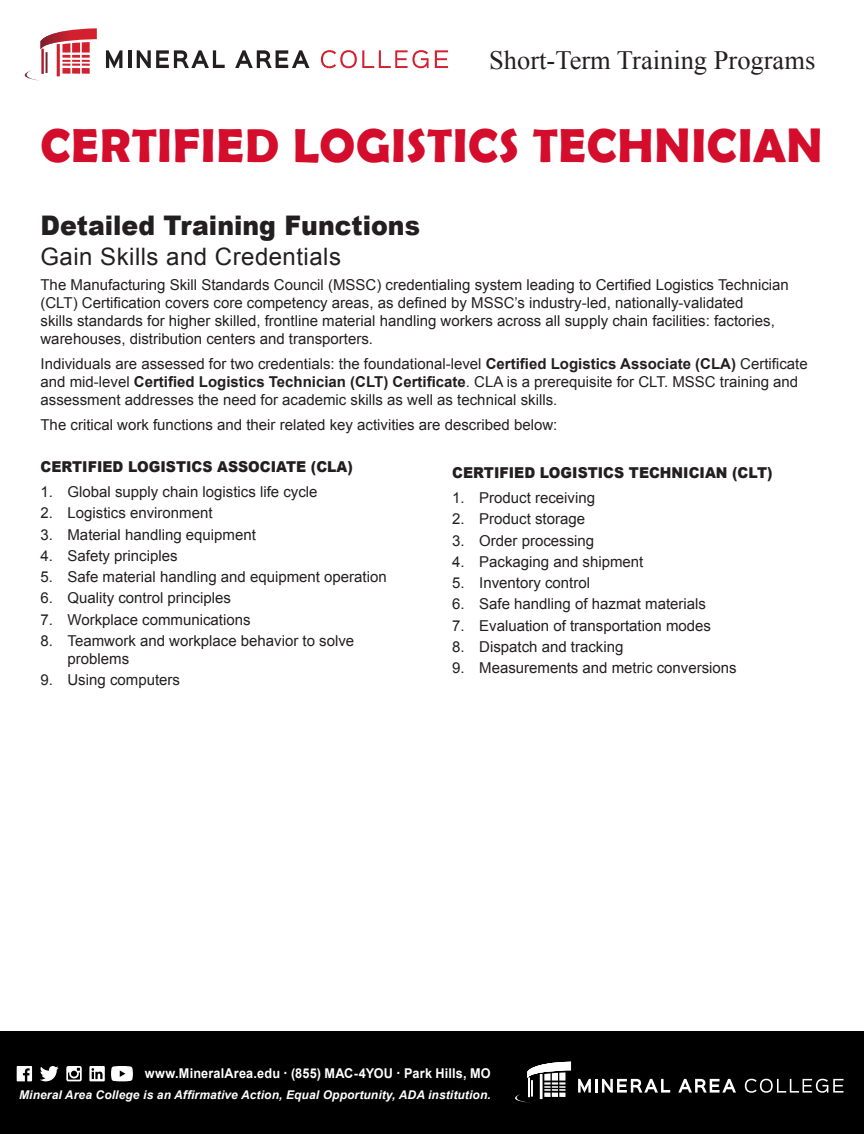
<style>
.page{position:relative;width:864px;height:1134px;background:#fff}
.page>*{position:absolute;margin:0;border:0;box-sizing:border-box;transform-origin:0 0}
.NAME_OF_CERT{font:700 47.7px "Berlin Sans FB Demi";letter-spacing:.02em;color:#d30d2b}
.HEADER_1{font:900 27px "Arial";color:#231f20;scale:.93 1}
.t1{font:26.4px "Times New Roman";color:#231f20}
.HEADER_1-2{font:24px "Arial";letter-spacing:.02em;color:#231f20}
.BODY{font:15px/18px "Arial";color:#231f20}
.header_2{font:900 15px "Arial";color:#231f20;scale:.93 1}
.t2{font:700 13.5px "Arial";letter-spacing:.015em;color:#fff;scale:.94 1}
.t3{font:italic 700 12px "Arial";letter-spacing:.01em;color:#fff}
.s1{font-weight:700}
</style>
<div class="page">
<svg style="left:106px;top:50px;width:16px;height:18px"></svg>
<hr style="left:128px;top:50px;width:3px;height:18px;background:#231f20">
<svg style="left:137px;top:50px;width:88px;height:18px"></svg>
<svg style="left:235px;top:50px;width:75px;height:18px"></svg>
<svg style="left:321px;top:50px;width:108px;height:18px"></svg>
<svg style="left:435px;top:50px;width:13px;height:18px"></svg>
<svg style="left:24px;top:28px;width:73px;height:53px"></svg>
<div style="left:0;top:1032px;width:864px;height:102px;background:#000001"></div>
<svg style="left:578px;top:1079px;width:13px;height:14px"></svg>
<hr style="left:595px;top:1079px;width:3px;height:14px;background:#fff">
<svg style="left:602px;top:1079px;width:68px;height:14px"></svg>
<svg style="left:678px;top:1079px;width:58px;height:14px"></svg>
<svg style="left:745px;top:1079px;width:99px;height:14px"></svg>
<svg style="left:515px;top:1062px;width:56px;height:41px"></svg>
<svg style="left:40px;top:1066px;width:19px;height:15px"></svg>
<svg style="left:17px;top:1066px;width:15px;height:15px"></svg>
<svg style="left:89px;top:1066px;width:44px;height:15px"></svg>
<svg style="left:66px;top:1066px;width:16px;height:15px"></svg>
<h3 class="t1" style="left:489px;top:43px;width:328px">Short-Term Training Programs</h3>
<p class="NAME_OF_CERT" style="left:40px;top:118px;width:783px">CERTIFIED LOGISTICS TECHNICIAN</p>
<p class="HEADER_1" style="left:40px;top:206px;width:410px">Detailed Training Functions</p>
<p class="HEADER_1-2" style="left:40px;top:241px;width:302px">Gain Skills and Credentials</p>
<p class="BODY" style="left:40px;top:276px;width:750px">The Manufacturing Skill Standards Council (MSSC) credentialing system leading to Certified Logistics Technician (CLT) Certification covers core competency areas, as defined by MSSC’s industry-led, nationally-validated<br>skills standards for higher skilled, frontline material handling workers across all supply chain facilities: factories, warehouses, distribution centers and transporters.</p>
<p class="BODY" style="left:40px;top:355px;width:769px">Individuals are assessed for two credentials: the foundational-level <span class="s1">Certified Logistics Associate (CLA)</span> Certificate and mid-level <span class="s1">Certified Logistics Technician (CLT) Certificate</span>. CLA is a prerequisite for CLT. MSSC training and assessment addresses the need for academic skills as well as technical skills.</p>
<p class="BODY" style="left:40px;top:415px;width:518px">The critical work functions and their related key activities are described below:</p>
<p class="header_2" style="left:40px;top:456px;width:337px">CERTIFIED LOGISTICS ASSOCIATE (CLA)</p>
<p class="BODY" style="left:40px;top:483px;width:279px">1. Global supply chain logistics life cycle</p>
<p class="BODY" style="left:40px;top:504px;width:174px">2. Logistics environment</p>
<p class="BODY" style="left:40px;top:525px;width:217px">3. Material handling equipment</p>
<p class="BODY" style="left:40px;top:547px;width:139px">4. Safety principles</p>
<p class="BODY" style="left:40px;top:568px;width:348px">5. Safe material handling and equipment operation</p>
<p class="BODY" style="left:40px;top:589px;width:192px">6. Quality control principles</p>
<p class="BODY" style="left:40px;top:610px;width:212px">7. Workplace communications</p>
<p class="BODY" style="left:68px;top:632px;width:288px;text-indent:-27px">8. Teamwork and workplace behavior to solve problems</p>
<p class="BODY" style="left:40px;top:671px;width:141px">9. Using computers</p>
<p class="header_2" style="left:452px;top:462px;width:346px">CERTIFIED LOGISTICS TECHNICIAN (CLT)</p>
<p class="BODY" style="left:452px;top:489px;width:144px">1. Product receiving</p>
<p class="BODY" style="left:452px;top:510px;width:134px">2. Product storage</p>
<p class="BODY" style="left:452px;top:531px;width:144px">3. Order processing</p>
<p class="BODY" style="left:452px;top:553px;width:193px">4. Packaging and shipment</p>
<p class="BODY" style="left:452px;top:574px;width:139px">5. Inventory control</p>
<p class="BODY" style="left:452px;top:595px;width:255px">6. Safe handling of hazmat materials</p>
<p class="BODY" style="left:452px;top:616px;width:260px">7. Evaluation of transportation modes</p>
<p class="BODY" style="left:452px;top:638px;width:173px">8. Dispatch and tracking</p>
<p class="BODY" style="left:452px;top:659px;width:286px">9. Measurements and metric conversions</p>
<p class="t2" style="left:145px;top:1065px;width:370px">www.MineralArea.edu (855) MAC-4YOU Park Hills, MO</p>
<p class="t3" style="left:19px;top:1087px;width:473px">Mineral Area College is an Affirmative Action, Equal Opportunity, ADA institution.</p>
<p class="t3" style="left:2px;top:1091px;width:298px">rmative Action, Equal Opportunity, ADA institution.</p>
</div>
